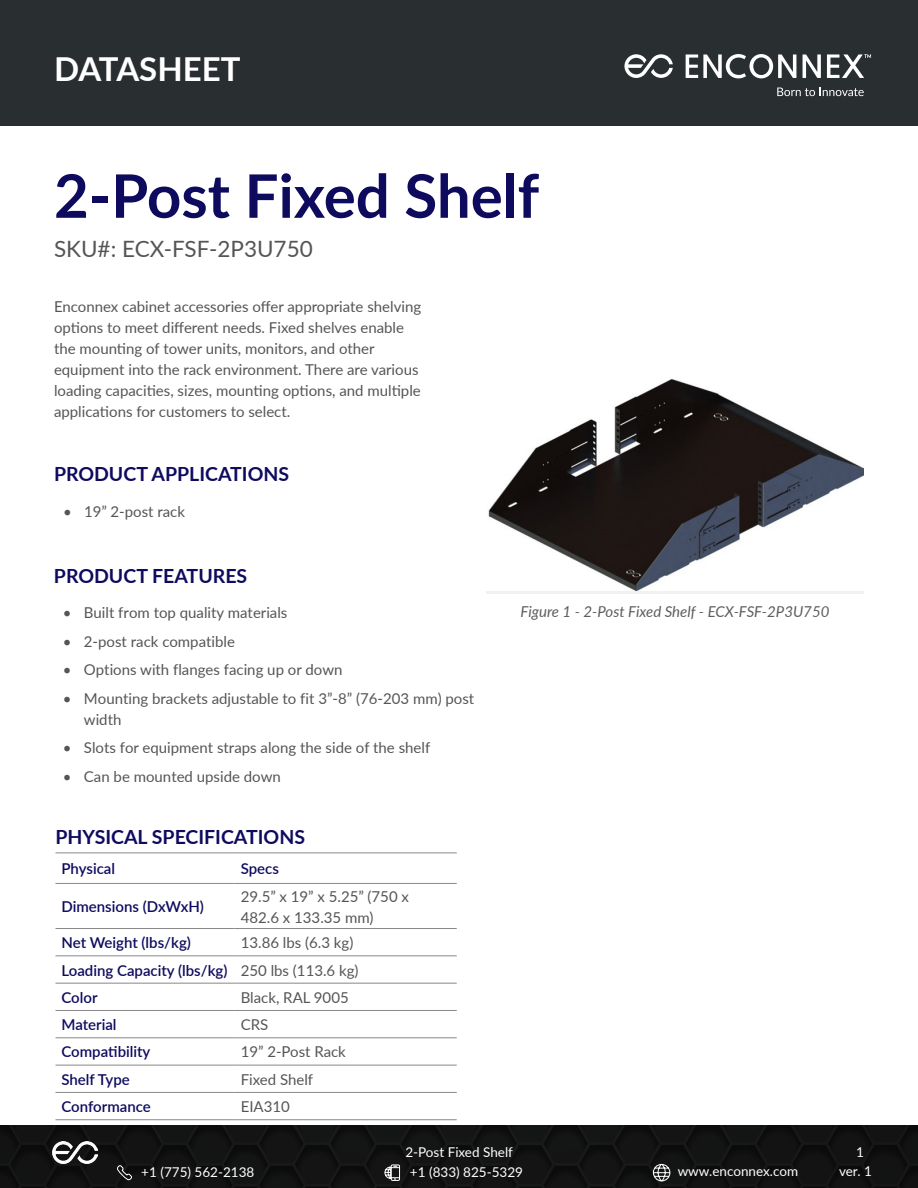
<style>
.page{position:relative;width:918px;height:1188px;background:#fff}
.page>*{position:absolute;margin:0;border:0;box-sizing:border-box;transform-origin:0 0}
.t1{font:700 60px "Lato";color:#0e0b5f}
.t2{font:700 33px "Lato";color:#fff}
.t3{font:22.5px "Lato";color:#555}
.t4{font:700 19.5px "Lato";color:#0e0b5f}
.t5{font:15px/21px "Lato";color:#555}
.t6{font:600 15px "Lato";color:#0e0b5f}
.t7{font:italic 15px "Lato";color:#5d5d5d}
.t8{font:13.5px "Lato";color:#fff}
.s1{font-weight:600;color:#0e0b5f}
</style>
<div class="page">
<div style="left:0;top:0;width:918px;height:126px;background:#292e31"></div>
<svg style="left:624px;top:54px;width:49px;height:24px"></svg>
<svg style="left:686px;top:54px;width:110px;height:24px"></svg>
<svg style="left:803px;top:54px;width:18px;height:24px"></svg>
<svg style="left:777px;top:88px;width:87px;height:8px"></svg>
<svg style="left:827px;top:54px;width:44px;height:24px"></svg>
<div style="left:0;top:1125px;width:918px;height:63px;background:#131313"></div>
<img style="left:53px;top:1142px;width:44px;height:22px">
<svg style="left:116px;top:1164px;width:17px;height:17px"></svg>
<svg style="left:384px;top:1164px;width:16px;height:17px"></svg>
<svg style="left:653px;top:1163px;width:18px;height:19px"></svg>
<img style="left:488px;top:378px;width:376px;height:212px">
<hr style="left:56px;top:853px;width:179px;height:1px;background:#888">
<hr style="left:235px;top:853px;width:222px;height:1px;background:#888">
<hr style="left:56px;top:883px;width:179px;height:1px;background:#888">
<hr style="left:235px;top:883px;width:222px;height:1px;background:#888">
<hr style="left:56px;top:928px;width:179px;height:1px;background:#888">
<hr style="left:235px;top:928px;width:222px;height:1px;background:#888">
<hr style="left:56px;top:956px;width:179px;height:1px;background:#888">
<hr style="left:235px;top:956px;width:222px;height:1px;background:#888">
<hr style="left:56px;top:983px;width:179px;height:1px;background:#888">
<hr style="left:235px;top:983px;width:222px;height:1px;background:#888">
<hr style="left:56px;top:1010px;width:179px;height:1px;background:#888">
<hr style="left:235px;top:1010px;width:222px;height:1px;background:#888">
<hr style="left:56px;top:1038px;width:179px;height:1px;background:#888">
<hr style="left:235px;top:1038px;width:222px;height:1px;background:#888">
<hr style="left:56px;top:1065px;width:179px;height:1px;background:#888">
<hr style="left:235px;top:1065px;width:222px;height:1px;background:#888">
<hr style="left:56px;top:1092px;width:179px;height:1px;background:#888">
<hr style="left:235px;top:1092px;width:222px;height:1px;background:#888">
<hr style="left:56px;top:1119px;width:179px;height:1px;background:#888">
<hr style="left:235px;top:1119px;width:222px;height:1px;background:#888">
<h2 class="t2" style="left:54px;top:44px;width:188px">DATASHEET</h2>
<h1 class="t1" style="left:54px;top:152px;width:487px">2-Post Fixed Shelf</h1>
<h3 class="t3" style="left:54px;top:233px;width:260px">SKU#: ECX-FSF-2P3U750</h3>
<p class="t5" style="left:54px;top:295px;width:369px">Enconnex cabinet accessories offer appropriate shelving options to meet different needs. Fixed shelves enable the mounting of tower units, monitors, and other equipment into the rack environment. There are various loading capacities, sizes, mounting options, and multiple applications for customers to select.</p>
<h3 class="t4" style="left:54px;top:459px;width:237px">PRODUCT APPLICATIONS</h3>
<p class="t5" style="left:63px;top:500px;width:124px">• 19” 2-post rack</p>
<h3 class="t4" style="left:54px;top:561px;width:195px">PRODUCT FEATURES</h3>
<p class="t5" style="left:63px;top:602px;width:226px">• Built from top quality materials</p>
<p class="t5" style="left:63px;top:630px;width:174px">• 2-post rack compatible</p>
<p class="t5" style="left:63px;top:659px;width:281px">• Options with flanges facing up or down</p>
<p class="t5" style="left:84px;top:687px;width:392px;text-indent:-21px">• Mounting brackets adjustable to fit 3”-8” (76-203 mm) post width</p>
<p class="t5" style="left:63px;top:737px;width:369px">• Slots for equipment straps along the side of the shelf</p>
<p class="t5" style="left:63px;top:765px;width:219px">• Can be mounted upside down</p>
<h3 class="t4" style="left:56px;top:822px;width:251px">PHYSICAL SPECIFICATIONS</h3>
<p class="t6" style="left:62px;top:858px;width:55px">Physical</p>
<p class="t6" style="left:241px;top:858px;width:40px">Specs</p>
<p class="t6" style="left:62px;top:896px;width:144px">Dimensions (DxWxH)</p>
<p class="t5" style="left:241px;top:885px;width:170px">29.5” x 19” x 5.25” (750 x<br>482.6 x 133.35 mm)</p>
<p class="t6" style="left:62px;top:932px;width:131px">Net Weight (lbs/kg)</p>
<p class="t5" style="left:62px;top:928px;width:299px;line-height:27.3px;text-indent:179px">13.86 lbs (6.3 kg)<br><span class="s1">Loading Capacity (lbs/kg)</span> 250 lbs (113.6 kg)<br><span class="s1">Color</span></p>
<p class="t5" style="left:241px;top:986px;width:110px">Black, RAL 9005</p>
<p class="t6" style="left:62px;top:1014px;width:57px">Material</p>
<p class="t5" style="left:241px;top:1014px;width:29px">CRS</p>
<p class="t6" style="left:62px;top:1041px;width:90px">Compatibility</p>
<p class="t5" style="left:241px;top:1041px;width:107px">19” 2-Post Rack</p>
<p class="t6" style="left:62px;top:1068px;width:70px">Shelf Type</p>
<p class="t5" style="left:241px;top:1068px;width:74px">Fixed Shelf</p>
<p class="t6" style="left:62px;top:1096px;width:91px">Conformance</p>
<p class="t5" style="left:241px;top:1096px;width:51px">EIA310</p>
<p class="t7" style="left:521px;top:600px;width:310px">Figure 1 - 2-Post Fixed Shelf - ECX-FSF-2P3U750</p>
<p class="t8" style="left:405px;top:1143px;width:109px">2-Post Fixed Shelf</p>
<p class="t8" style="left:856px;top:1143px;width:9px">1</p>
<p class="t8" style="left:141px;top:1163px;width:115px">+1 (775) 562-2138</p>
<p class="t8" style="left:410px;top:1163px;width:115px">+1 (833) 825-5329</p>
<p class="t8" style="left:678px;top:1161px;width:122px">www.enconnex.com</p>
<p class="t8" style="left:839px;top:1161px;width:34px">ver. 1</p>
</div>
